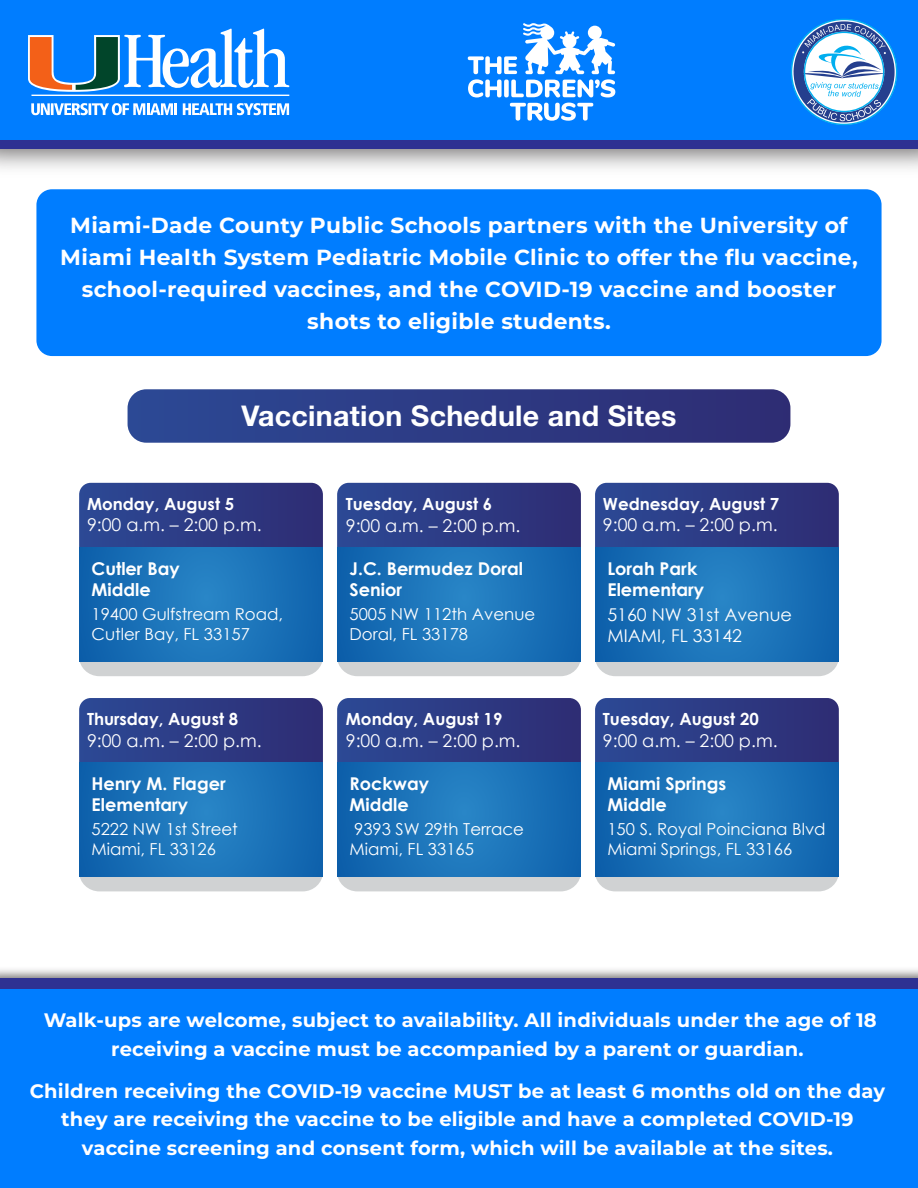
<style>
.page{position:relative;width:918px;height:1188px;background:#fff}
.page>*{position:absolute;margin:0;border:0;box-sizing:border-box;transform-origin:0 0}
.t1{font:700 28.5px "Helvetica Neue LT Std";letter-spacing:.01em;color:#fff}
.t2{font:700 21.75px/32px "Montserrat";letter-spacing:.015em;color:#fff;text-align:center}
.t3{font:700 19.5px/28.5px "Montserrat";letter-spacing:.01em;color:#fff;text-align:center}
.t4{font:17.55px/21.1px "Century Gothic";color:#fff}
.t5{font:700 17.55px/21.1px "Century Gothic";color:#fff}
.t6{font:700 16.8px "Century Gothic";color:#fff}
.t7{font:16.5px/19.8px "Century Gothic";color:#fff}
</style>
<div class="page">
<svg style="left:128px;top:389px;width:662px;height:54px;background:#303e86"></svg>
<div style="left:0;top:23px;width:918px;height:126px;background:#2e3192"></div>
<div style="left:0;top:0;width:918px;height:140px;background:#007dff"></div>
<svg style="left:791px;top:19px;width:106px;height:106px"></svg>
<svg style="left:28px;top:28px;width:261px;height:68px"></svg>
<svg style="left:183px;top:103px;width:106px;height:12px"></svg>
<svg style="left:31px;top:103px;width:146px;height:12px"></svg>
<svg style="left:468px;top:23px;width:147px;height:74px"></svg>
<svg style="left:510px;top:103px;width:83px;height:18px"></svg>
<div style="left:0;top:979px;width:918px;height:209px;background:#007dff"></div>
<div style="left:0;top:978px;width:918px;height:10px;background:#2e3192"></div>
<div style="left:36px;top:189px;width:846px;height:167px;background:#007dff;border-radius:16px"></div>
<div style="left:337px;top:486px;width:244px;height:190px;background:#d0d2d3;border-radius:20px"></div>
<svg style="left:337px;top:483px;width:244px;height:64px;background:#2d3b84"></svg>
<svg style="left:337px;top:547px;width:244px;height:115px;background:#1971b7"></svg>
<div style="left:595px;top:486px;width:244px;height:190px;background:#d0d2d3;border-radius:20px"></div>
<svg style="left:595px;top:483px;width:244px;height:64px;background:#2d3b84"></svg>
<svg style="left:595px;top:547px;width:244px;height:115px;background:#1971b7"></svg>
<div style="left:79px;top:486px;width:244px;height:190px;background:#d0d2d3;border-radius:20px"></div>
<svg style="left:79px;top:483px;width:244px;height:64px;background:#2d3b84"></svg>
<svg style="left:79px;top:547px;width:244px;height:115px;background:#1971b7"></svg>
<div style="left:337px;top:701px;width:244px;height:190px;background:#d0d2d3;border-radius:20px"></div>
<svg style="left:337px;top:698px;width:244px;height:65px;background:#2d3c85"></svg>
<svg style="left:337px;top:763px;width:244px;height:114px;background:#1971b7"></svg>
<div style="left:595px;top:701px;width:244px;height:190px;background:#d0d2d3;border-radius:20px"></div>
<svg style="left:595px;top:698px;width:244px;height:65px;background:#2d3c85"></svg>
<svg style="left:595px;top:763px;width:244px;height:114px;background:#1971b7"></svg>
<div style="left:79px;top:701px;width:244px;height:190px;background:#d0d2d3;border-radius:20px"></div>
<svg style="left:79px;top:698px;width:244px;height:65px;background:#2d3c85"></svg>
<svg style="left:79px;top:763px;width:244px;height:114px;background:#1971b7"></svg>
<p class="t2" style="left:60px;top:209px;width:799px">Miami-Dade County Public Schools partners with the University of Miami Health System Pediatric Mobile Clinic to offer the flu vaccine, school-required vaccines, and the COVID-19 vaccine and booster shots to eligible students.</p>
<h1 class="t1" style="left:241px;top:398px;width:437px">Vaccination Schedule and Sites</h1>
<p class="t6" style="left:87px;top:491px;width:149px">Monday, August 5</p>
<p class="t4" style="left:87px;top:514px;width:176px">9:00 a.m. – 2:00 p.m.</p>
<p class="t5" style="left:92px;top:557px;width:90px">Cutler Bay<br>Middle</p>
<p class="t7" style="left:92px;top:604px;width:193px">19400 Gulfstream Road,<br>Cutler Bay, FL 33157</p>
<p class="t6" style="left:87px;top:706px;width:153px">Thursday, August 8</p>
<p class="t4" style="left:87px;top:730px;width:176px">9:00 a.m. – 2:00 p.m.</p>
<p class="t5" style="left:92px;top:772px;width:136px">Henry M. Flager<br>Elementary</p>
<p class="t7" style="left:92px;top:819px;width:148px">5222 NW 1st Street<br>Miami, FL 33126</p>
<p class="t6" style="left:346px;top:491px;width:148px">Tuesday, August 6</p>
<p class="t4" style="left:346px;top:514px;width:176px">9:00 a.m. – 2:00 p.m.</p>
<p class="t5" style="left:350px;top:557px;width:175px">J.C. Bermudez Doral<br>Senior</p>
<p class="t7" style="left:350px;top:604px;width:187px">5005 NW 112th Avenue<br>Doral, FL 33178</p>
<p class="t6" style="left:346px;top:706px;width:158px">Monday, August 19</p>
<p class="t4" style="left:346px;top:730px;width:176px">9:00 a.m. – 2:00 p.m.</p>
<p class="t5" style="left:350px;top:772px;width:81px">Rockway<br>Middle</p>
<p class="t7" style="left:350px;top:819px;width:176px">9393 SW 29th Terrace<br>Miami, FL 33165</p>
<p class="t6" style="left:603px;top:491px;width:178px">Wednesday, August 7</p>
<p class="t4" style="left:603px;top:514px;width:176px">9:00 a.m. – 2:00 p.m.</p>
<p class="t5" style="left:607px;top:557px;width:98px">Lorah Park<br>Elementary</p>
<p class="t4" style="left:607px;top:604px;width:186px">5160 NW 31st Avenue<br>MIAMI, FL 33142</p>
<p class="t6" style="left:603px;top:706px;width:157px">Tuesday, August 20</p>
<p class="t4" style="left:603px;top:730px;width:176px">9:00 a.m. – 2:00 p.m.</p>
<p class="t5" style="left:607px;top:772px;width:120px">Miami Springs<br>Middle</p>
<p class="t7" style="left:607px;top:819px;width:220px">150 S. Royal Poinciana Blvd<br>Miami Springs, FL 33166</p>
<p class="t3" style="left:44px;top:1005px;width:835px">Walk-ups are welcome, subject to availability. All individuals under the age of 18 receiving a vaccine must be accompanied by a parent or guardian.</p>
<p class="t3" style="left:30px;top:1076px;width:857px">Children receiving the COVID-19 vaccine MUST be at least 6 months old on the day they are receiving the vaccine to be eligible and have a completed COVID-19 vaccine screening and consent form, which will be available at the sites.</p>
</div>
